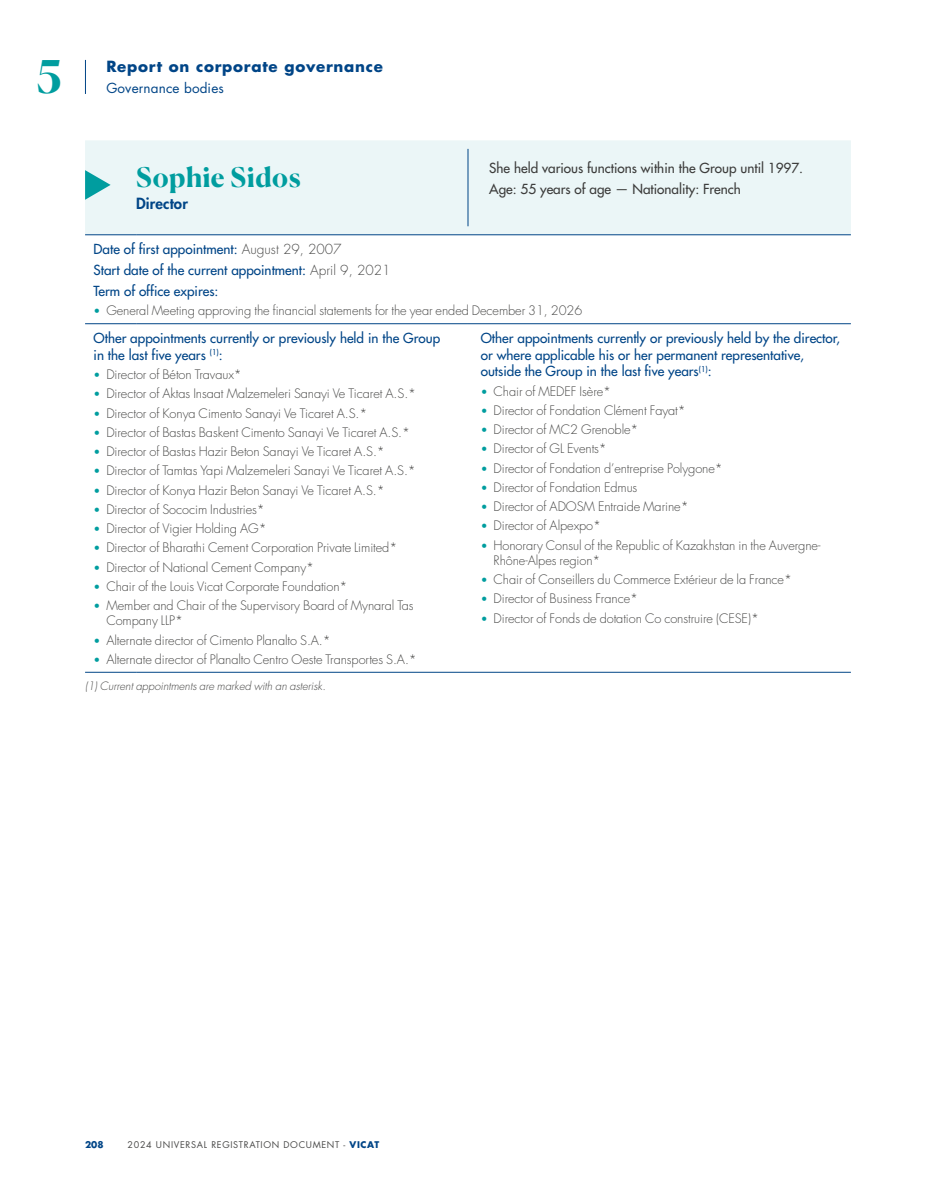
<style>
.page{position:relative;width:936px;height:1191px;background:#fff}
.page>*{position:absolute;margin:0;border:0;box-sizing:border-box;transform-origin:0 0}
.t1{font:700 45px "Canela";color:#009d9f}
.t2{font:700 27px "Canela";letter-spacing:.02em;color:#009d9f}
.t3{font:700 15px "Futura Std";letter-spacing:.05em;color:#004587}
.t4{font:800 15px "Futura Std";letter-spacing:.01em;color:#004587}
.t5{font:500 13.5px/16.5px "Futura Std";color:#004587}
.t6{font:500 13.5px/20.7px "Futura Std";color:#3c3c3b}
.t7{font:13.5px "Futura Std";letter-spacing:.01em;color:#004587}
.t8{font:300 12.75px/15px "Futura Std";letter-spacing:-.005em;color:#4a4a49}
.t9{font:italic 300 11.25px "Futura Std";letter-spacing:-.005em;color:#4a4a49}
.t10{font:9px "Futura Std";letter-spacing:.075em;color:#4a4a49}
.t11{font:700 9px "Futura Std";color:#004587}
.s1{font-weight:300;color:#4a4a49}
.s2{font-size:11.25px;color:#009d9f}
.s3{font-weight:700;color:#004587}
</style>
<div class="page">
<div style="left:85px;top:140px;width:765px;height:94px;background:#ebf6f7"></div>
<hr style="left:467px;top:149px;width:1px;height:77px;background:#004587">
<hr style="left:85px;top:234px;width:51px;height:1px;background:#004587">
<hr style="left:136px;top:234px;width:332px;height:1px;background:#004587">
<hr style="left:468px;top:234px;width:382px;height:1px;background:#004587">
<hr style="left:85px;top:323px;width:51px;height:1px;background:#004587">
<hr style="left:136px;top:323px;width:332px;height:1px;background:#004587">
<hr style="left:468px;top:323px;width:382px;height:1px;background:#004587">
<hr style="left:85px;top:672px;width:51px;height:1px;background:#004587">
<hr style="left:136px;top:672px;width:332px;height:1px;background:#004587">
<hr style="left:468px;top:672px;width:382px;height:1px;background:#004587">
<svg style="left:85px;top:170px;width:26px;height:30px"></svg>
<hr style="left:85px;top:60px;width:1px;height:34px;background:#004587">
<h1 class="t1" style="left:37px;top:41px;width:26px">5</h1>
<p class="t3" style="left:106px;top:57px;width:278px">Report on corporate governance</p>
<p class="t7" style="left:106px;top:79px;width:119px">Governance bodies</p>
<h2 class="t2" style="left:136px;top:156px;width:166px">Sophie Sidos</h2>
<p class="t4" style="left:136px;top:194px;width:53px">Director</p>
<p class="t6" style="left:489px;top:157px;width:315px">She held various functions within the Group until 1997.<br>Age: 55 years of age — Nationality: French</p>
<p class="t5" style="left:94px;top:239px;width:298px;line-height:20.7px">Date of first appointment: <span class="s1">August 29, 2007<br></span>Start date of the current appointment: <span class="s1">April 9, 2021<br></span>Term of office expires:</p>
<p class="t8" style="left:94px;top:303px;width:490px"><span class="s2">•</span> General Meeting approving the financial statements for the year ended December 31, 2026</p>
<p class="t5" style="left:94px;top:330px;width:348px">Other appointments currently or previously held in the Group in the last five years <sup>(1)</sup>:</p>
<p class="t8" style="left:94px;top:367px;width:150px"><span class="s2">•</span> Director of Béton Travaux*</p>
<p class="t8" style="left:94px;top:386px;width:324px"><span class="s2">•</span> Director of Aktas Insaat Malzemeleri Sanayi Ve Ticaret A.S.*</p>
<p class="t8" style="left:94px;top:406px;width:275px"><span class="s2">•</span> Director of Konya Cimento Sanayi Ve Ticaret A.S.*</p>
<p class="t8" style="left:94px;top:425px;width:318px"><span class="s2">•</span> Director of Bastas Baskent Cimento Sanayi Ve Ticaret A.S.*</p>
<p class="t8" style="left:94px;top:444px;width:293px"><span class="s2">•</span> Director of Bastas Hazir Beton Sanayi Ve Ticaret A.S.*</p>
<p class="t8" style="left:94px;top:463px;width:324px"><span class="s2">•</span> Director of Tamtas Yapi Malzemeleri Sanayi Ve Ticaret A.S.*</p>
<p class="t8" style="left:94px;top:483px;width:292px"><span class="s2">•</span> Director of Konya Hazir Beton Sanayi Ve Ticaret A.S.*</p>
<p class="t8" style="left:94px;top:502px;width:173px"><span class="s2">•</span> Director of Sococim Industries*</p>
<p class="t8" style="left:94px;top:521px;width:174px"><span class="s2">•</span> Director of Vigier Holding AG*</p>
<p class="t8" style="left:94px;top:541px;width:305px"><span class="s2">•</span> Director of Bharathi Cement Corporation Private Limited*</p>
<p class="t8" style="left:94px;top:560px;width:222px"><span class="s2">•</span> Director of National Cement Company*</p>
<p class="t8" style="left:94px;top:579px;width:255px"><span class="s2">•</span> Chair of the Louis Vicat Corporate Foundation*</p>
<p class="t8" style="left:106px;top:598px;width:309px;text-indent:-13px"><span class="s2">•</span> Member and Chair of the Supervisory Board of Mynaral Tas<br>Company LLP*</p>
<p class="t8" style="left:94px;top:633px;width:239px"><span class="s2">•</span> Alternate director of Cimento Planalto S.A.*</p>
<p class="t8" style="left:94px;top:652px;width:324px"><span class="s2">•</span> Alternate director of Planalto Centro Oeste Transportes S.A.*</p>
<p class="t5" style="left:480px;top:330px;width:361px">Other appointments currently or previously held by the director, or where applicable his or her permanent representative, outside the Group in the last five years<sup>(1)</sup>:</p>
<p class="t8" style="left:480px;top:384px;width:132px"><span class="s2">•</span> Chair of MEDEF Isère*</p>
<p class="t8" style="left:480px;top:403px;width:206px"><span class="s2">•</span> Director of Fondation Clément Fayat*</p>
<p class="t8" style="left:480px;top:422px;width:159px"><span class="s2">•</span> Director of MC2 Grenoble*</p>
<p class="t8" style="left:480px;top:441px;width:128px"><span class="s2">•</span> Director of GL Events*</p>
<p class="t8" style="left:480px;top:461px;width:243px"><span class="s2">•</span> Director of Fondation d’entreprise Polygone*</p>
<p class="t8" style="left:480px;top:480px;width:158px"><span class="s2">•</span> Director of Fondation Edmus</p>
<p class="t8" style="left:480px;top:499px;width:209px"><span class="s2">•</span> Director of ADOSM Entraide Marine*</p>
<p class="t8" style="left:480px;top:518px;width:122px"><span class="s2">•</span> Director of Alpexpo*</p>
<p class="t8" style="left:493px;top:538px;width:328px;text-indent:-13px"><span class="s2">•</span> Honorary Consul of the Republic of Kazakhstan in the Auvergne-<br>Rhône-Alpes region*</p>
<p class="t8" style="left:480px;top:572px;width:312px"><span class="s2">•</span> Chair of Conseillers du Commerce Extérieur de la France*</p>
<p class="t8" style="left:480px;top:591px;width:159px"><span class="s2">•</span> Director of Business France*</p>
<p class="t8" style="left:480px;top:611px;width:279px"><span class="s2">•</span> Director of Fonds de dotation Co construire (CESE)*</p>
<p class="t9" style="left:85px;top:679px;width:242px">(1) Current appointments are marked with an asterisk.</p>
<p class="t11" style="left:85px;top:1139px;width:20px">208</p>
<p class="t10" style="left:128px;top:1139px;width:253px">2024 UNIVERSAL REGISTRATION DOCUMENT - <span class="s3">VICAT</span></p>
</div>
